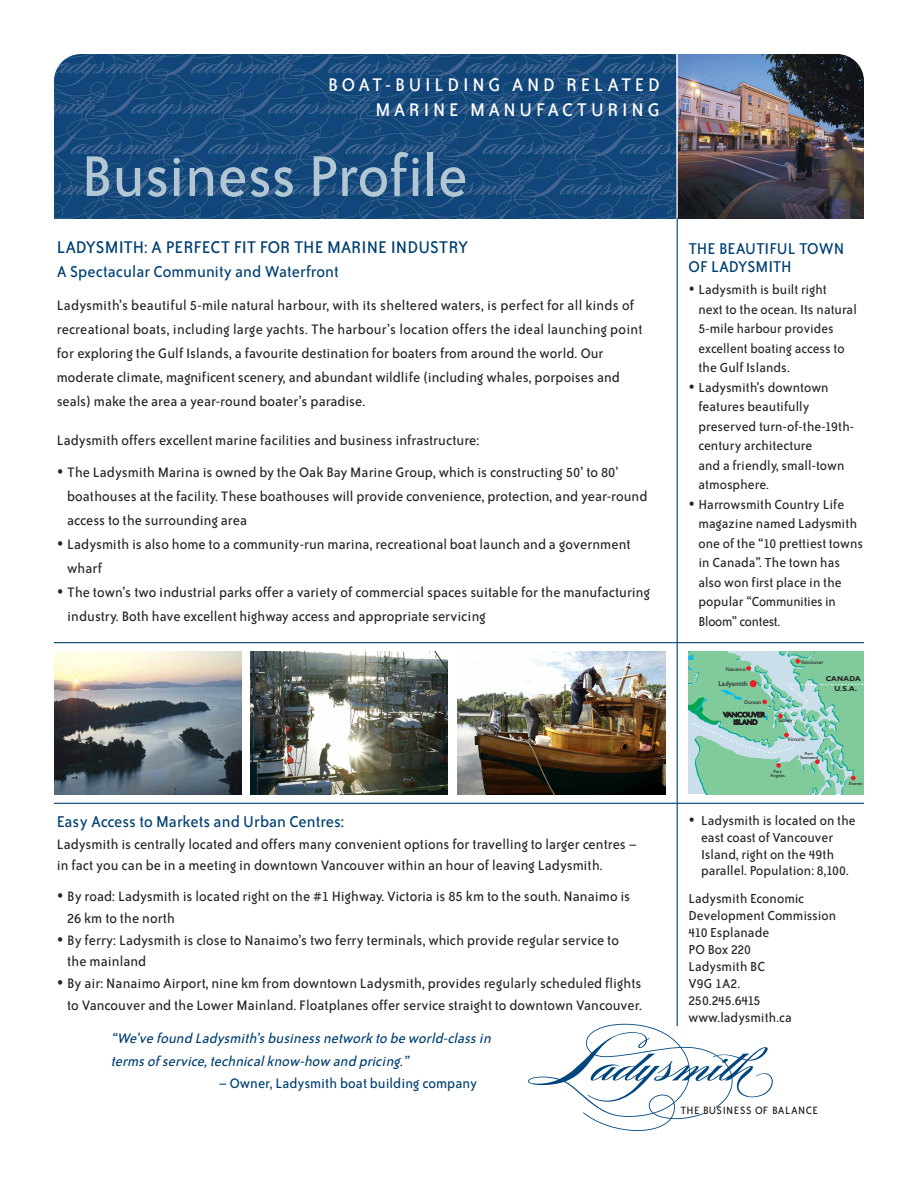
<style>
.page{position:relative;width:918px;height:1188px;background:#fff}
.page>*{position:absolute;margin:0;border:0;box-sizing:border-box;transform-origin:0 0}
.t1{font:65.85px "Bailey Sans ITC";color:#b3c6d4}
.t2{font:21px/25.2px "Bailey Sans ITC";letter-spacing:.18em;color:#fff;text-align:right}
.t3{font:19.5px "Bailey Sans ITC";letter-spacing:.005em;color:#004071}
.t4{font:18px/18px "Bailey Sans ITC";letter-spacing:.005em;color:#004071}
.t5{font:15.75px/24px "Bailey Sans ITC";letter-spacing:.005em;color:#272627}
.t6{font:italic 15.75px/22.5px "Bailey Sans ITC";color:#004071}
.t7{font:15.75px "Bailey Sans ITC";letter-spacing:.005em;color:#004071}
.t8{font:15px/19.5px "Bailey Sans ITC";letter-spacing:.005em;color:#272627}
.t9{font:12.15px "Bailey Sans ITC";color:#231f20}
.t10{font:700 7.2px/10.6px "Gill Sans";letter-spacing:.045em;color:#231f20}
.t11{font:7.2px "Gill Sans";color:#231f20}
.t12{font:7.05px/7.5px "Gill Sans";color:#231f20;text-align:center}
.t13{font:5.4px "Gill Sans";color:#231f20}
.t14{font:4.5px/4.1px "Gill Sans";color:#231f20;text-align:center}
.s1{font-family:"Ronnia";font-weight:700}
</style>
<div class="page">
<img style="left:54px;top:54px;width:622px;height:165px">
<hr style="left:677px;top:219px;width:1px;height:807px;background:#004071">
<hr style="left:54px;top:642px;width:810px;height:1px;background:#004071">
<hr style="left:54px;top:803px;width:810px;height:1px;background:#004071">
<img style="left:54px;top:651px;width:188px;height:143px">
<img style="left:251px;top:651px;width:197px;height:143px">
<img style="left:458px;top:651px;width:207px;height:143px">
<svg style="left:528px;top:1024px;width:245px;height:107px"></svg>
<svg style="left:688px;top:651px;width:176px;height:143px;background:#8eccaf"></svg>
<img style="left:676px;top:54px;width:188px;height:165px">
<hr style="left:677px;top:52px;width:1px;height:167px;background:#fff">
<h2 class="t2" style="left:328px;top:74px;width:333px">BOAT-BUILDING AND RELATED<br>MARINE MANUFACTURING</h2>
<h1 class="t1" style="left:81px;top:152px;width:388px">Business Profile</h1>
<p class="t3" style="left:57px;top:241px;width:413px">LADYSMITH: A PERFECT FIT FOR THE MARINE INDUSTRY</p>
<p class="t4" style="left:57px;top:264px;width:284px">A Spectacular Community and Waterfront</p>
<p class="t5" style="left:57px;top:295px;width:587px">Ladysmith’s beautiful 5-mile natural harbour, with its sheltered waters, is perfect for all kinds of recreational boats, including large yachts. The harbour’s location offers the ideal launching point for exploring the Gulf Islands, a favourite destination for boaters from around the world. Our moderate climate, magnificent scenery, and abundant wildlife (including whales, porpoises and seals) make the area a year-round boater’s paradise.</p>
<p class="t5" style="left:57px;top:430px;width:424px">Ladysmith offers excellent marine facilities and business infrastructure:</p>
<p class="t5" style="left:67px;top:461px;width:582px;text-indent:-11px"><span class="s1">•</span> The Ladysmith Marina is owned by the Oak Bay Marine Group, which is constructing 50’ to 80’ boathouses at the facility. These boathouses will provide convenience, protection, and year-round access to the surrounding area</p>
<p class="t5" style="left:67px;top:533px;width:565px;text-indent:-11px"><span class="s1">•</span> Ladysmith is also home to a community-run marina, recreational boat launch and a government wharf</p>
<p class="t5" style="left:67px;top:581px;width:584px;text-indent:-11px"><span class="s1">•</span> The town’s two industrial parks offer a variety of commercial spaces suitable for the manufacturing industry. Both have excellent highway access and appropriate servicing</p>
<p class="t4" style="left:57px;top:813px;width:289px">Easy Access to Markets and Urban Centres:</p>
<p class="t5" style="left:57px;top:834px;width:582px;line-height:21.9px">Ladysmith is centrally located and offers many convenient options for travelling to larger centres – in fact you can be in a meeting in downtown Vancouver within an hour of leaving Ladysmith.</p>
<p class="t5" style="left:67px;top:886px;width:565px;line-height:21.9px;text-indent:-10px"><span class="s1">•</span> By road: Ladysmith is located right on the #1 Highway. Victoria is 85 km to the south. Nanaimo is<br>26 km to the north</p>
<p class="t5" style="left:67px;top:930px;width:553px;line-height:21.9px;text-indent:-11px"><span class="s1">•</span> By ferry: Ladysmith is close to Nanaimo’s two ferry terminals, which provide regular service to the mainland</p>
<p class="t5" style="left:57px;top:974px;width:587px;line-height:21.9px;text-align:right"><span class="s1">•</span> By air: Nanaimo Airport, nine km from downtown Ladysmith, provides regularly scheduled flights to Vancouver and the Lower Mainland. Floatplanes offer service straight to downtown Vancouver.</p>
<p class="t6" style="left:111px;top:1028px;width:384px">“We’ve found Ladysmith’s business network to be world-class in terms of service, technical know-how and pricing.”</p>
<p class="t7" style="left:219px;top:1078px;width:260px">– Owner, Ladysmith boat building company</p>
<p class="t4" style="left:688px;top:241px;width:157px">THE BEAUTIFUL TOWN<br>OF LADYSMITH</p>
<p class="t8" style="left:698px;top:281px;width:160px;text-indent:-10px"><span class="s1">•</span> Ladysmith is built right<br>next to the ocean. Its natural<br>5-mile harbour provides excellent boating access to the Gulf Islands.</p>
<p class="t8" style="left:698px;top:379px;width:157px;text-indent:-10px"><span class="s1">•</span> Ladysmith’s downtown features beautifully preserved turn-of-the-19th&shy;century architecture<br>and a friendly, small-town atmosphere.</p>
<p class="t8" style="left:698px;top:496px;width:166px;text-indent:-10px"><span class="s1">•</span> Harrowsmith Country Life magazine named Ladysmith one of the “10 prettiest towns in Canada”. The town has also won first place in the popular “Communities in<br>Bloom” contest.</p>
<p class="t13" style="left:726px;top:667px;width:21px">Nanaimo</p>
<p class="t11" style="left:718px;top:681px;width:31px">Ladysmith</p>
<p class="t13" style="left:744px;top:700px;width:18px">Duncan</p>
<p class="t13" style="left:801px;top:660px;width:24px">Vancouver</p>
<p class="t10" style="left:834px;top:674px;width:28px;text-indent:-9px">CANADA<br>U.S.A.</p>
<p class="t12" style="left:723px;top:712px;width:43px">VANCOUVER<br>ISLAND</p>
<p class="t13" style="left:778px;top:718px;width:15px">Sidney</p>
<p class="t13" style="left:787px;top:737px;width:19px">Victoria</p>
<p class="t14" style="left:800px;top:752px;width:20px">Port<br>Townsend</p>
<p class="t14" style="left:771px;top:769px;width:16px">Port<br>Angeles</p>
<p class="t14" style="left:849px;top:782px;width:15px">Everett</p>
<p class="t8" style="left:701px;top:813px;width:156px;line-height:17px;text-indent:-13px"><span class="s1">•</span> Ladysmith is located on the east coast of Vancouver<br>Island, right on the 49th parallel. Population: 8,100.</p>
<p class="t8" style="left:688px;top:891px;width:149px;line-height:17px">Ladysmith Economic<br>Development Commission<br>410 Esplanade<br>PO Box 220<br>Ladysmith BC<br>V9G 1A2.<br>250.245.6415 www.ladysmith.ca</p>
<p class="t9" style="left:680px;top:1106px;width:139px">THE BUSINESS OF BALANCE</p>
</div>
